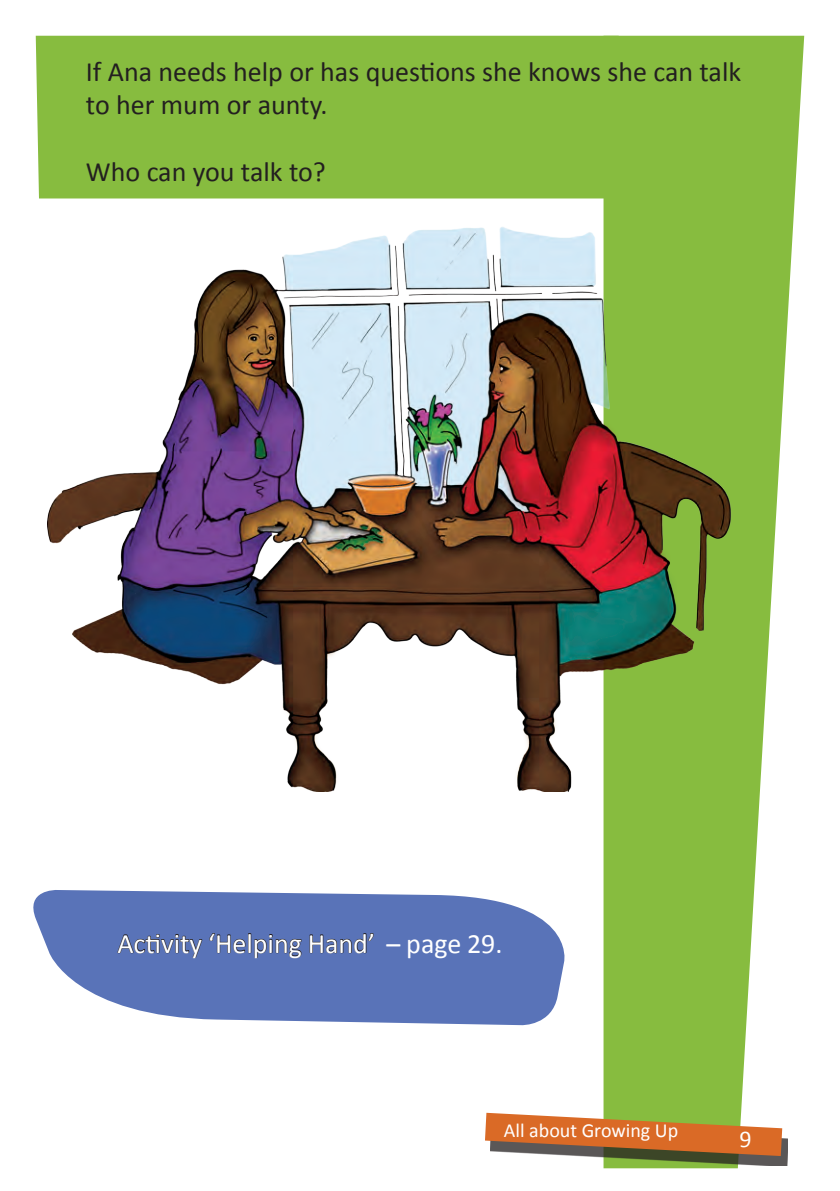
<style>
.page{position:relative;width:840px;height:1191px;background:#fff}
.page>*{position:absolute;margin:0;border:0;box-sizing:border-box;transform-origin:0 0}
.t1{font:28px/33.6px "Calibri";color:#231f20}
.t2{font:28px "Calibri";color:#fff}
.t3{font:24px "Calibri";color:#fff}
.t4{font:20px "Calibri";color:#fff}
</style>
<div class="page">
<svg style="left:603px;top:36px;width:200px;height:1132px;fill:#87bc3f"></svg>
<svg style="left:33px;top:890px;width:532px;height:135px;background:#7288c2"></svg>
<svg style="left:117px;top:933px;width:86px;height:25px;background:#4d6197"></svg>
<svg style="left:209px;top:932px;width:93px;height:26px;background:#4d6096"></svg>
<svg style="left:309px;top:932px;width:65px;height:22px"></svg>
<img style="left:48px;top:206px;width:722px;height:585px">
<div style="left:36px;top:36px;width:585px;height:162px;background:#87bc3f"></div>
<div style="left:490px;top:1122px;width:297px;height:44px;background:#231f20;opacity:.75"></div>
<svg style="left:485px;top:1112px;width:296px;height:44px;background:#bf7e44"></svg>
<p class="t1" style="left:86px;top:53px;width:656px">If Ana needs help or has questions she knows she can talk to her mum or aunty.</p>
<p class="t1" style="left:86px;top:154px;width:241px">Who can you talk to?</p>
<p class="t2" style="left:117px;top:926px;width:386px">Activity ‘Helping Hand’ – page 29.</p>
<p class="t4" style="left:503px;top:1118px;width:176px">All about Growing Up</p>
<p class="t3" style="left:739px;top:1124px;width:14px">9</p>
</div>
